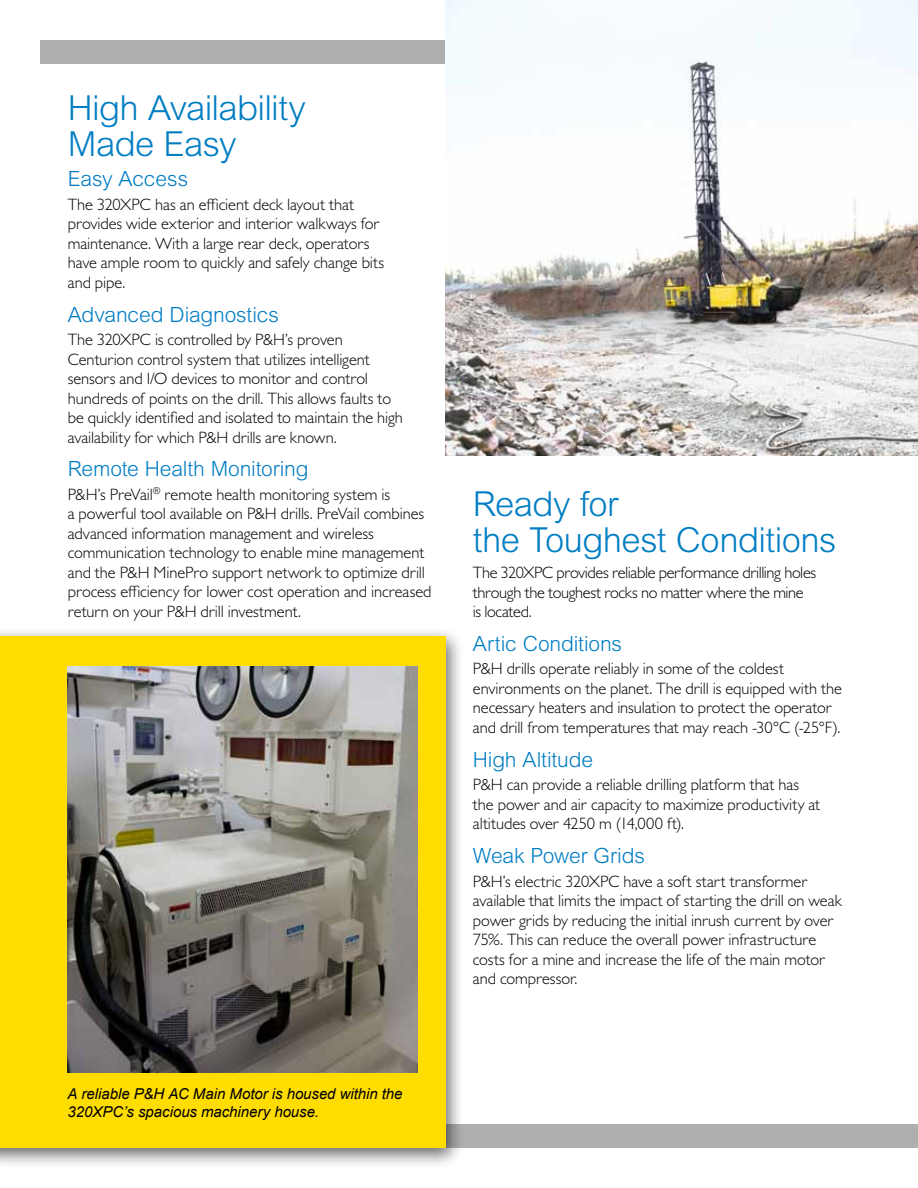
<style>
.page{position:relative;width:918px;height:1188px;background:#fff}
.page>*{position:absolute;margin:0;border:0;box-sizing:border-box;transform-origin:0 0}
.Subhead_b4_Smaller_S{font:300 34.5px/36px "Arial MT Std";letter-spacing:-.015em;color:#007dc3}
.Smaller_Subhead{font:300 21px "Arial MT Std";letter-spacing:-.005em;color:#007dc3}
.body{font:300 16.5px/19.5px "Gill Sans MT Std";letter-spacing:-.005em;color:#000}
.body-2{font:300 16.5px/19.5px "Gill Sans MT Std";letter-spacing:-.025em;color:#000}
.t1{font:italic 15px/18px "Arial";letter-spacing:-.005em;color:#000}
</style>
<div class="page">
<div style="left:40px;top:40px;width:878px;height:24px;background:#afafb0"></div>
<div style="left:40px;top:1124px;width:878px;height:24px;background:#afafb0"></div>
<div style="left:0;top:627px;width:464px;height:542px;background:#000;opacity:.6"></div>
<div style="left:0;top:636px;width:446px;height:512px;background:#fd0"></div>
<img style="left:68px;top:666px;width:350px;height:407px">
<img style="left:446px;top:0;width:472px;height:456px">
<p class="Subhead_b4_Smaller_S" style="left:68px;top:91px;width:240px">High Availability<br>Made Easy</p>
<p class="Smaller_Subhead" style="left:68px;top:167px;width:122px">Easy Access</p>
<p class="body" style="left:68px;top:194px;width:318px">The 320XPC has an efficient deck layout that provides wide exterior and interior walkways for maintenance. With a large rear deck, operators have ample room to quickly and safely change bits and pipe.</p>
<p class="Smaller_Subhead" style="left:68px;top:302px;width:213px">Advanced Diagnostics</p>
<p class="body" style="left:68px;top:330px;width:337px">The 320XPC is controlled by P&amp;H’s proven Centurion control system that utilizes intelligent sensors and I/O devices to monitor and control hundreds of points on the drill. This allows faults to be quickly identified and isolated to maintain the high availability for which P&amp;H drills are known.</p>
<p class="Smaller_Subhead" style="left:68px;top:457px;width:242px">Remote Health Monitoring</p>
<p class="body" style="left:68px;top:484px;width:365px">P&amp;H’s PreVail<sup>®</sup> remote health monitoring system is<br>a powerful tool available on P&amp;H drills. PreVail combines advanced information management and wireless communication technology to enable mine management and the P&amp;H MinePro support network to optimize drill process efficiency for lower cost operation and increased return on your P&amp;H drill investment.</p>
<p class="Subhead_b4_Smaller_S" style="left:473px;top:487px;width:365px">Ready for<br>the Toughest Conditions</p>
<p class="body-2" style="left:473px;top:563px;width:345px">The 320XPC provides reliable performance drilling holes through the toughest rocks no matter where the mine is located.</p>
<p class="Smaller_Subhead" style="left:473px;top:632px;width:151px">Artic Conditions</p>
<p class="body" style="left:473px;top:659px;width:371px">P&amp;H drills operate reliably in some of the coldest environments on the planet. The drill is equipped with the necessary heaters and insulation to protect the operator and drill from temperatures that may reach -30°C (-25°F).</p>
<p class="Smaller_Subhead" style="left:473px;top:747px;width:122px">High Altitude</p>
<p class="body" style="left:473px;top:775px;width:349px">P&amp;H can provide a reliable drilling platform that has the power and air capacity to maximize productivity at altitudes over 4250 m (14,000 ft).</p>
<p class="Smaller_Subhead" style="left:473px;top:844px;width:174px">Weak Power Grids</p>
<p class="body" style="left:473px;top:871px;width:371px">P&amp;H’s electric 320XPC have a soft start transformer available that limits the impact of starting the drill on weak power grids by reducing the initial inrush current by over 75%. This can reduce the overall power infrastructure costs for a mine and increase the life of the main motor and compressor.</p>
<p class="t1" style="left:68px;top:1085px;width:337px">A reliable P&amp;H AC Main Motor is housed within the<br>320XPC’s spacious machinery house.</p>
</div>
